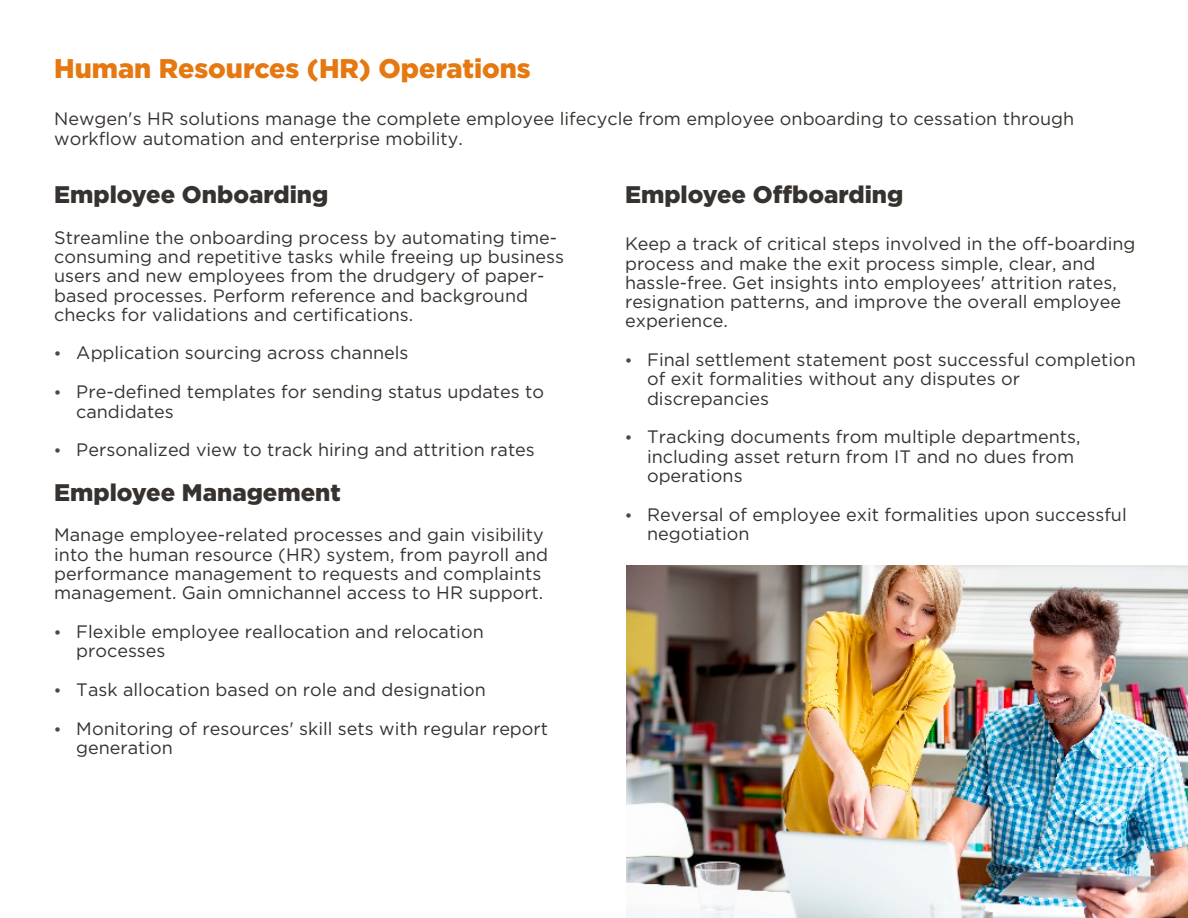
<style>
.page{position:relative;width:1188px;height:918px;background:#fff}
.page>*{position:absolute;margin:0;border:0;box-sizing:border-box;transform-origin:0 0}
.t1{font:900 27px "Gotham";color:#e57810}
.t2{font:900 24px "Gotham";color:#36322f}
.t3{font:18px/19.2px "Gotham";color:#36322f}
.s1{color:#4c4845}
</style>
<div class="page">
<img style="left:626px;top:565px;width:562px;height:353px">
<h1 class="t1" style="left:54px;top:58px;width:478px">Human Resources (HR) Operations</h1>
<p class="t3" style="left:54px;top:111px;width:1021px">Newgen's HR solutions manage the complete employee lifecycle from employee onboarding to cessation through workflow automation and enterprise mobility.</p>
<h2 class="t2" style="left:625px;top:186px;width:280px">Employee Offboarding</h2>
<p class="t3" style="left:625px;top:236px;width:512px">Keep a track of critical steps involved in the off-boarding process and make the exit process simple, clear, and hassle-free. Get insights into employees' attrition rates, resignation patterns, and improve the overall employee experience.</p>
<p class="t3" style="left:647px;top:351px;width:490px;text-indent:-22px"><span class="s1">•</span> Final settlement statement post successful completion of exit formalities without any disputes or discrepancies</p>
<p class="t3" style="left:647px;top:428px;width:435px;text-indent:-22px"><span class="s1">•</span> Tracking documents from multiple departments, including asset return from IT and no dues from operations</p>
<p class="t3" style="left:647px;top:506px;width:481px;text-indent:-22px"><span class="s1">•</span> Reversal of employee exit formalities upon successful negotiation</p>
<h2 class="t2" style="left:54px;top:186px;width:276px">Employee Onboarding</h2>
<p class="t3" style="left:54px;top:229px;width:511px">Streamline the onboarding process by automating time&shy;consuming and repetitive tasks while freeing up business users and new employees from the drudgery of paper&shy;based processes. Perform reference and background checks for validations and certifications.</p>
<p class="t3" style="left:54px;top:345px;width:356px"><span class="s1">•</span> Application sourcing across channels</p>
<p class="t3" style="left:76px;top:383px;width:469px;text-indent:-22px"><span class="s1">•</span> Pre-defined templates for sending status updates to candidates</p>
<p class="t3" style="left:54px;top:441px;width:482px"><span class="s1">•</span> Personalized view to track hiring and attrition rates</p>
<h2 class="t2" style="left:54px;top:484px;width:288px">Employee Management</h2>
<p class="t3" style="left:54px;top:527px;width:495px">Manage employee-related processes and gain visibility into the human resource (HR) system, from payroll and performance management to requests and complaints management. Gain omnichannel access to HR support.</p>
<p class="t3" style="left:76px;top:623px;width:409px;text-indent:-22px"><span class="s1">•</span> Flexible employee reallocation and relocation processes</p>
<p class="t3" style="left:54px;top:681px;width:433px"><span class="s1">•</span> Task allocation based on role and designation</p>
<p class="t3" style="left:76px;top:720px;width:473px;text-indent:-22px"><span class="s1">•</span> Monitoring of resources' skill sets with regular report generation</p>
</div>
